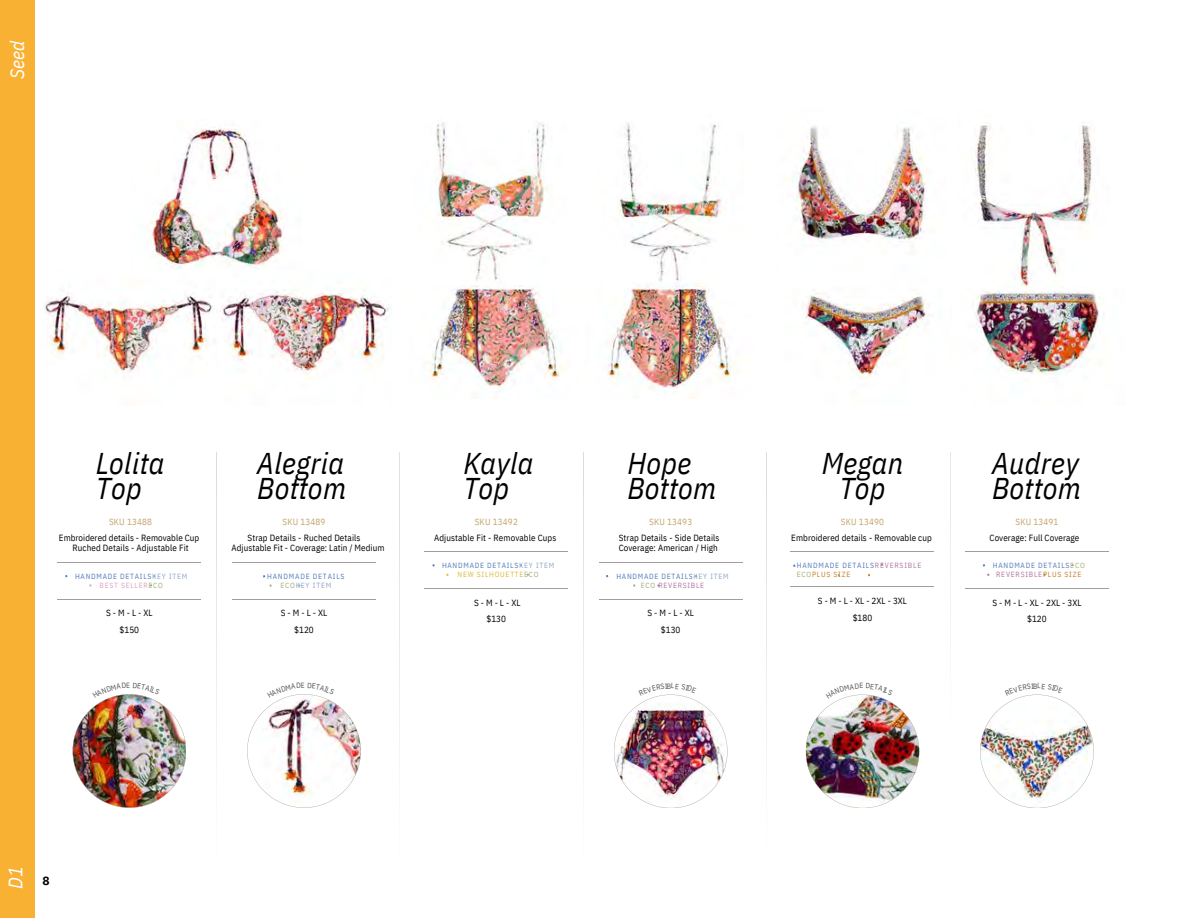
<style>
.page{position:relative;width:1188px;height:918px;background:#fff}
.page>*{position:absolute;margin:0;border:0;box-sizing:border-box;transform-origin:0 0}
.t1{font:italic 30px/24.8px "IBM Plex Sans Cond";letter-spacing:.01em;color:#000}
.t2{font:italic 19.5px "IBM Plex Sans Cond";letter-spacing:.01em;color:#fff}
.t3{font:700 12px "IBM Plex Sans";color:#000}
.t4{font:9px/16.8px "IBM Plex Sans Cond";letter-spacing:.01em;color:#020203;text-align:center}
.t5{font:7.5px/9px "IBM Plex Sans Cond";letter-spacing:.1em;color:#527cba;text-align:center}
.t6{font:7.5px "IBM Plex Sans Cond";letter-spacing:.105em;color:#c58027}
.s1{color:#c4a269}
.s2{color:#90a7c4}
.s3{color:#d7a5c2}
.s4{color:#a4ae78}
.s5{color:#dbbc3b}
.s6{color:#af79a4}
.s7{color:#c58027}
</style>
<div class="page">
<hr style="left:57px;top:562px;width:144px;height:1px;background:#a09e9e">
<hr style="left:57px;top:599px;width:144px;height:1px;background:#a09e9e">
<hr style="left:232px;top:562px;width:144px;height:1px;background:#a09e9e">
<hr style="left:232px;top:599px;width:144px;height:1px;background:#a09e9e">
<hr style="left:424px;top:551px;width:144px;height:1px;background:#a09e9e">
<hr style="left:424px;top:588px;width:144px;height:1px;background:#a09e9e">
<hr style="left:599px;top:562px;width:143px;height:1px;background:#a09e9e">
<hr style="left:599px;top:599px;width:143px;height:1px;background:#a09e9e">
<hr style="left:791px;top:551px;width:143px;height:1px;background:#a09e9e">
<hr style="left:791px;top:586px;width:143px;height:1px;background:#a09e9e">
<hr style="left:965px;top:551px;width:144px;height:1px;background:#a09e9e">
<hr style="left:965px;top:588px;width:144px;height:1px;background:#a09e9e">
<img style="left:148px;top:125px;width:136px;height:145px">
<img style="left:44px;top:289px;width:347px;height:90px">
<img style="left:427px;top:285px;width:138px;height:108px">
<img style="left:608px;top:283px;width:128px;height:115px">
<img style="left:802px;top:285px;width:302px;height:94px">
<img style="left:795px;top:126px;width:133px;height:122px">
<img style="left:974px;top:125px;width:121px;height:160px">
<img style="left:435px;top:122px;width:113px;height:159px">
<img style="left:617px;top:123px;width:106px;height:159px">
<div style="left:0;top:0;width:35px;height:918px;background:#f8b133"></div>
<hr style="left:217px;top:452px;width:1px;height:423px;background:#a09e9e">
<hr style="left:400px;top:452px;width:1px;height:423px;background:#a09e9e">
<hr style="left:584px;top:452px;width:1px;height:423px;background:#a09e9e">
<hr style="left:767px;top:452px;width:1px;height:423px;background:#a09e9e">
<hr style="left:950px;top:452px;width:1px;height:423px;background:#a09e9e">
<img style="left:73px;top:694px;width:113px;height:114px">
<img style="left:247px;top:694px;width:114px;height:114px">
<img style="left:806px;top:694px;width:113px;height:114px">
<img style="left:614px;top:694px;width:114px;height:114px">
<img style="left:980px;top:694px;width:114px;height:114px">
<p class="t2" style="left:4px;top:79px;width:41px;rotate:-90deg">Seed</p>
<h4 class="t1" style="left:96px;top:451px;width:70px">Lolita<br>Top</h4>
<p class="t1" style="left:257px;top:451px;width:90px">Alegria<br>Bottom</p>
<p class="t1" style="left:463px;top:451px;width:72px">Kayla<br>Top</p>
<p class="t1" style="left:627px;top:451px;width:90px">Hope<br>Bottom</p>
<p class="t1" style="left:822px;top:451px;width:83px;text-align:center">Megan<br>Top</p>
<p class="t1" style="left:992px;top:451px;width:90px">Audrey<br>Bottom</p>
<p class="t4" style="left:59px;top:514px;width:142px;line-height:15.8px"><span class="s1">SKU 13488<br></span>Embroidered details - Removable Cup</p>
<p class="t4" style="left:72px;top:539px;width:118px">Ruched Details - Adjustable Fit</p>
<p class="t4" style="left:247px;top:514px;width:115px;line-height:15.8px"><span class="s1">SKU 13489<br></span>Strap Details - Ruched Details</p>
<p class="t4" style="left:232px;top:539px;width:154px">Adjustable Fit - Coverage: Latin / Medium</p>
<p class="t4" style="left:434px;top:514px;width:124px;line-height:15.8px"><span class="s1">SKU 13492<br></span>Adjustable Fit - Removable Cups</p>
<p class="t4" style="left:619px;top:514px;width:102px;line-height:15.8px"><span class="s1">SKU 13493<br></span>Strap Details - Side Details</p>
<p class="t4" style="left:619px;top:539px;width:101px">Coverage: American / High</p>
<h1 class="t4" style="left:791px;top:514px;width:142px;line-height:15.8px"><span class="s1">SKU 13490<br></span>Embroidered details - Removable cup</h1>
<h5 class="t4" style="left:990px;top:514px;width:91px;line-height:15.8px"><span class="s1">SKU 13491<br></span>Coverage: Full Coverage</h5>
<p class="t5" style="left:75px;top:572px;width:114px">HANDMADE DETAILS<span class="s2">KEY ITEM<br></span><span class="s3">BEST SELLER</span><span class="s4">ECO</span></p>
<p class="t5" style="left:267px;top:572px;width:79px">HANDMADE DETAILS<br><span class="s4">ECO</span><span class="s2">KEY ITEM</span></p>
<p class="t5" style="left:442px;top:561px;width:114px">HANDMADE DETAILS<span class="s2">KEY ITEM<br></span><span class="s5">NEW SILHOUETTE</span><span class="s4">ECO</span></p>
<p class="t5" style="left:616px;top:572px;width:114px">HANDMADE DETAILS<span class="s2">KEY ITEM<br></span><span class="s4">ECO</span> <span class="s6">REVERSIBLE</span></p>
<p class="t5" style="left:797px;top:560px;width:126px">HANDMADE DETAILS<span class="s6">REVERSIBLE</span></p>
<p class="t6" style="left:797px;top:569px;width:55px"><span class="s4">ECO</span>PLUS SIZE</p>
<p class="t5" style="left:993px;top:561px;width:93px">HANDMADE DETAILS<span class="s4">ECO<br></span><span class="s6">REVERSIBLE</span><span class="s7">PLUS SIZE</span></p>
<p class="t4" style="left:106px;top:604px;width:48px">S - M - L - XL $150</p>
<p class="t4" style="left:281px;top:605px;width:48px">S - M - L - XL $120</p>
<p class="t4" style="left:474px;top:594px;width:48px">S - M - L - XL $130</p>
<p class="t4" style="left:647px;top:605px;width:48px">S - M - L - XL $130</p>
<p class="t4" style="left:818px;top:592px;width:91px">S - M - L - XL - 2XL - 3XL $180</p>
<p class="t4" style="left:992px;top:594px;width:91px">S - M - L - XL - 2XL - 3XL $120</p>
<p class="t2" style="left:3px;top:889px;width:24px;rotate:-90deg">D1</p>
<p class="t3" style="left:43px;top:872px;width:9px">8</p>
</div>
